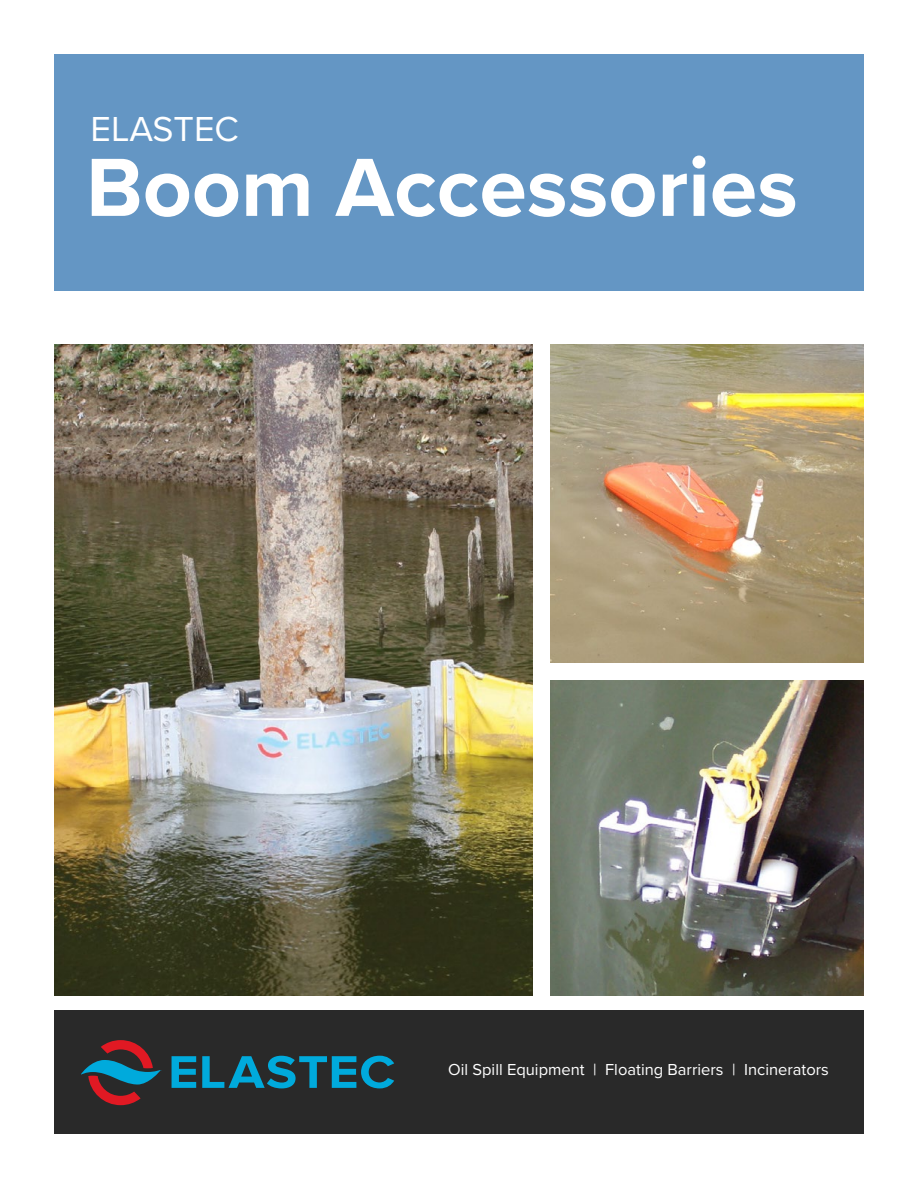
<style>
.page{position:relative;width:918px;height:1188px;background:#fff}
.page>*{position:absolute;margin:0;border:0;box-sizing:border-box;transform-origin:0 0}
.t1{font:700 85.5px "Proxima Nova";color:#fff}
.t2{font:36px "Proxima Nova";color:#fff}
.t3{font:16.5px "Proxima Nova";color:#fff}
</style>
<div class="page">
<img style="left:54px;top:344px;width:479px;height:651px">
<div style="left:54px;top:54px;width:810px;height:236px;background:#6496c4"></div>
<div style="left:54px;top:1011px;width:810px;height:123px;background:#292929"></div>
<svg style="left:172px;top:1056px;width:24px;height:32px"></svg>
<svg style="left:202px;top:1056px;width:192px;height:32px"></svg>
<svg style="left:81px;top:1040px;width:79px;height:65px"></svg>
<img style="left:551px;top:344px;width:313px;height:318px">
<img style="left:551px;top:680px;width:313px;height:315px">
<h2 class="t2" style="left:91px;top:102px;width:150px">ELASTEC</h2>
<h1 class="t1" style="left:86px;top:124px;width:713px">Boom Accessories</h1>
<p class="t3" style="left:448px;top:1057px;width:382px">Oil Spill Equipment | Floating Barriers | Incinerators</p>
</div>
